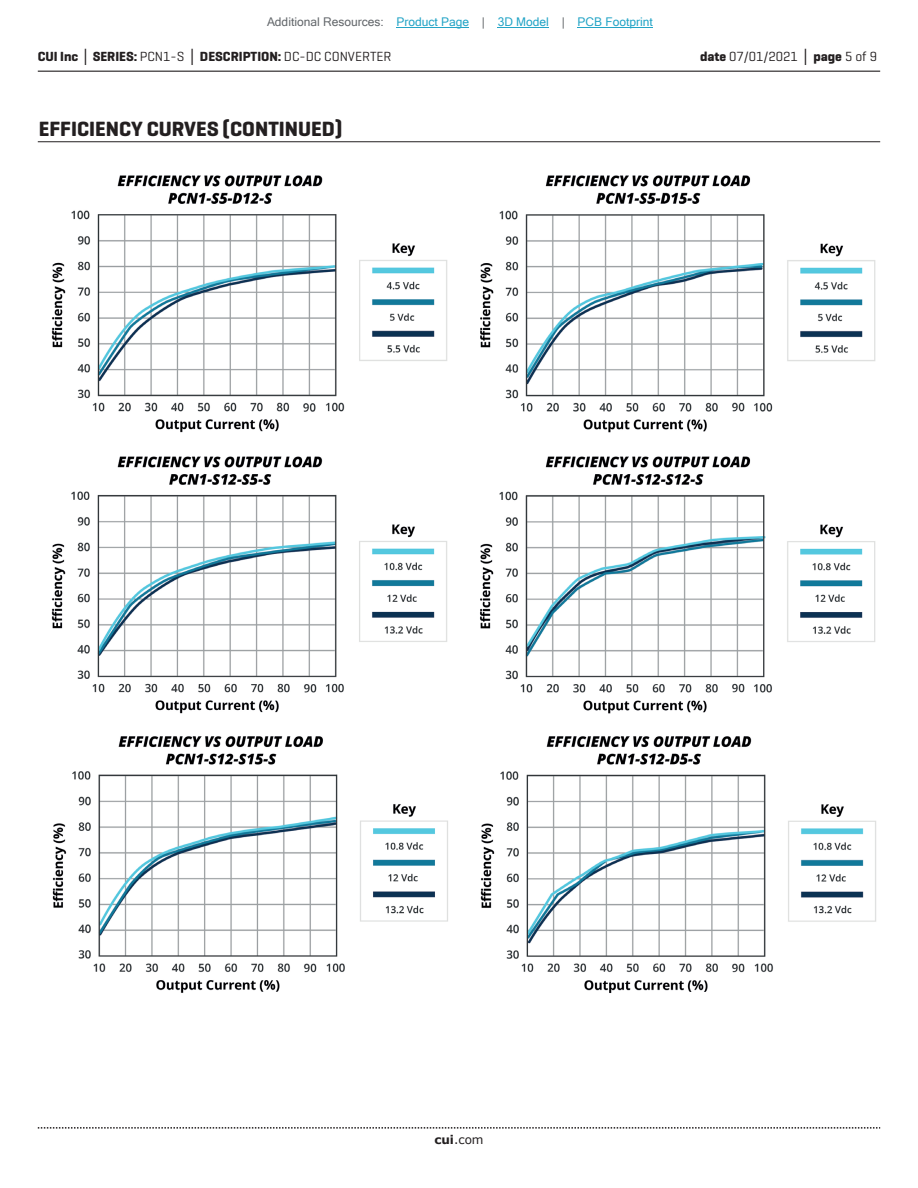
<style>
.page{position:relative;width:918px;height:1188px;background:#fff}
.page>*{position:absolute;margin:0;border:0;box-sizing:border-box;transform-origin:0 0}
.t1{font:700 21px "Geogrotesque";color:#231f20}
.t2{font:700 13.5px "Geogrotesque";color:#231f20}
.t3{font:13.5px "Geogrotesque";color:#231f20}
.t4{font:12px "Microsoft Sans Serif";color:#23a4c6}
.t5{font:12px "Verdana";color:#231f20}
.s1{color:#63676b}
.s2{font-family:"Verdana"}
.s3{font-weight:400}
.s4{font-weight:700}
.s5{font-family:"Verdana";font-weight:700}
</style>
<div class="page">
<hr style="left:38px;top:71px;width:842px;height:1px;background:#231f20">
<svg style="left:38px;top:1127px;width:842px;height:2px"></svg>
<hr style="left:38px;top:141px;width:842px;height:1px;background:#231f20">
<img style="left:51px;top:175px;width:825px;height:818px">
<hr style="left:397px;top:27px;width:72px;height:1px;background:#23a4c6">
<hr style="left:498px;top:27px;width:51px;height:1px;background:#23a4c6">
<hr style="left:578px;top:27px;width:75px;height:1px;background:#23a4c6">
<p class="t4" style="left:267px;top:15px;width:387px"><span class="s1">Additional Resources:</span> Product Page <span class="s1">|</span> 3D Model <span class="s1">|</span> PCB Footprint</p>
<p class="t2" style="left:38px;top:48px;width:355px">CUI Inc <span class="s2">│</span> SERIES: <span class="s3">PCN1-S</span> <span class="s2">│</span> DESCRIPTION: <span class="s3">DC-DC CONVERTER</span></p>
<p class="t3" style="left:700px;top:48px;width:179px"><span class="s4">date</span> 07/01/2021 <span class="s5">│</span> <span class="s4">page</span> 5 of 9</p>
<h1 class="t1" style="left:39px;top:116px;width:305px">EFFICIENCY CURVES (CONTINUED)</h1>
<p class="t5" style="left:434px;top:1131px;width:51px"><span class="s4">cui</span>.com</p>
</div>
